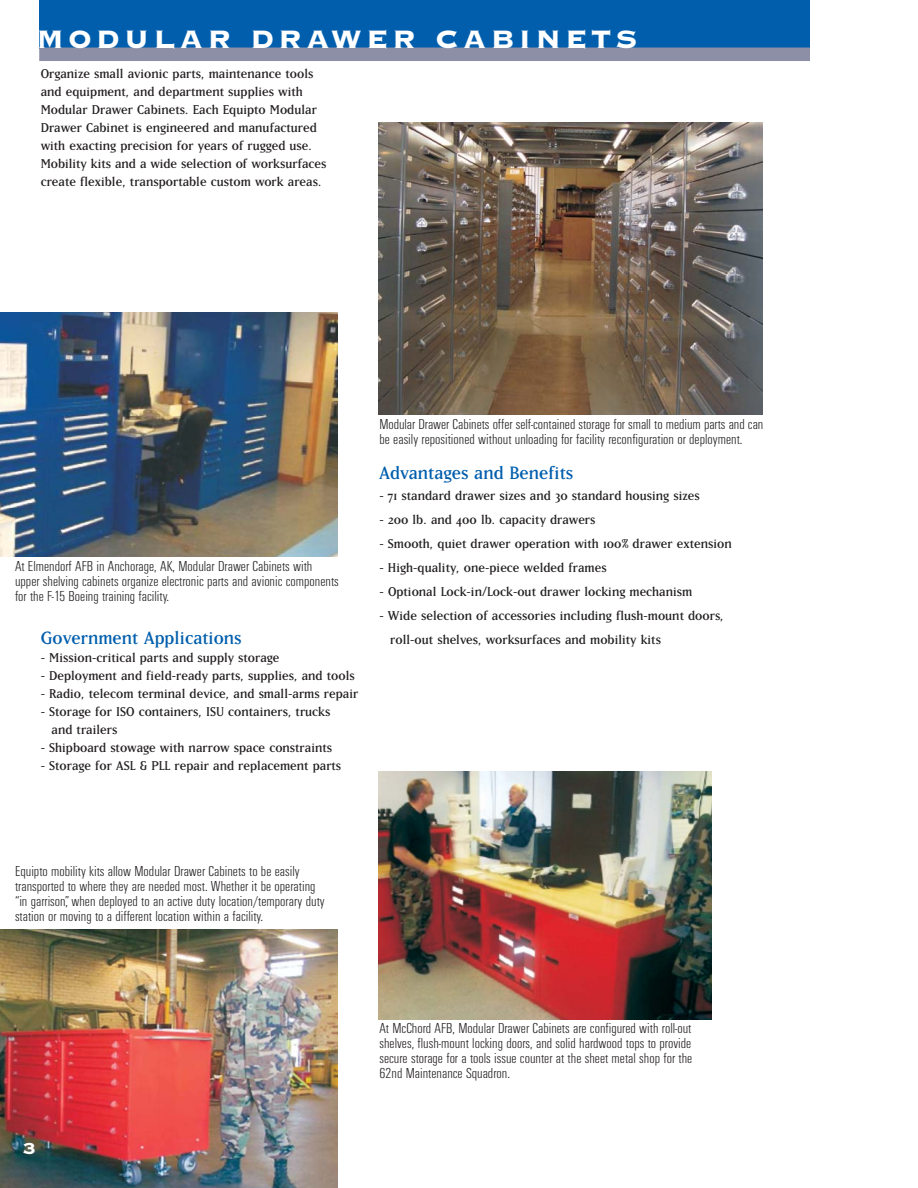
<style>
.page{position:relative;width:918px;height:1188px;background:#fff}
.page>*{position:absolute;margin:0;border:0;box-sizing:border-box;transform-origin:0 0}
.t1{font:33px "Copperplate Thirty Three BC";letter-spacing:.12em;color:#fff}
.t2{font:21px "Matrix";color:#005ead}
.t3{font:21px "Copperplate Thirty Three BC";color:#fff}
.t4{font:15px/18px "Matrix";color:#231f20}
.t5{font:15px/15px "U47";color:#231f20}
</style>
<div class="page">
<div style="left:39px;top:0;width:771px;height:49px;background:#005ead"></div>
<div style="left:39px;top:48px;width:771px;height:13px;background:#8d8fa7"></div>
<img style="left:0;top:930px;width:338px;height:258px">
<img style="left:0;top:313px;width:338px;height:244px">
<img style="left:378px;top:123px;width:385px;height:291px">
<img style="left:378px;top:772px;width:334px;height:248px">
<h1 class="t1" style="left:37px;top:17px;width:602px">MODULAR DRAWER CABINETS</h1>
<p class="t4" style="left:41px;top:64px;width:287px">Organize small avionic parts, maintenance tools and equipment, and department supplies with Modular Drawer Cabinets. Each Equipto Modular Drawer Cabinet is engineered and manufactured with exacting precision for years of rugged use.<br>Mobility kits and a wide selection of worksurfaces create flexible, transportable custom work areas.</p>
<p class="t5" style="left:15px;top:560px;width:325px">At Elmendorf AFB in Anchorage, AK, Modular Drawer Cabinets with upper shelving cabinets organize electronic parts and avionic components for the F-15 Boeing training facility.</p>
<p class="t5" style="left:380px;top:417px;width:385px">Modular Drawer Cabinets offer self-contained storage for small to medium parts and can be easily repositioned without unloading for facility reconfiguration or deployment.</p>
<h2 class="t2" style="left:379px;top:459px;width:195px">Advantages and Benefits</h2>
<p class="t4" style="left:379px;top:486px;width:322px">- 71 standard drawer sizes and 30 standard housing sizes</p>
<p class="t4" style="left:379px;top:510px;width:218px">- 200 lb. and 400 lb. capacity drawers</p>
<p class="t4" style="left:379px;top:534px;width:354px">- Smooth, quiet drawer operation with 100% drawer extension</p>
<p class="t4" style="left:379px;top:558px;width:229px">- High-quality, one-piece welded frames</p>
<p class="t4" style="left:379px;top:582px;width:314px">- Optional Lock-in/Lock-out drawer locking mechanism</p>
<p class="t4" style="left:379px;top:606px;width:346px">- Wide selection of accessories including flush-mount doors,</p>
<h2 class="t2" style="left:41px;top:624px;width:202px">Government Applications</h2>
<p class="t4" style="left:390px;top:630px;width:272px">roll-out shelves, worksurfaces and mobility kits</p>
<p class="t4" style="left:41px;top:648px;width:240px">- Mission-critical parts and supply storage</p>
<p class="t4" style="left:41px;top:666px;width:315px">- Deployment and field-ready parts, supplies, and tools</p>
<p class="t4" style="left:41px;top:684px;width:319px">- Radio, telecom terminal device, and small-arms repair</p>
<p class="t4" style="left:52px;top:702px;width:280px;text-indent:-11px">- Storage for ISO containers, ISU containers, trucks and trailers</p>
<p class="t4" style="left:41px;top:738px;width:293px">- Shipboard stowage with narrow space constraints</p>
<p class="t4" style="left:41px;top:756px;width:302px">- Storage for ASL &amp; PLL repair and replacement parts</p>
<p class="t5" style="left:15px;top:865px;width:311px">Equipto mobility kits allow Modular Drawer Cabinets to be easily transported to where they are needed most. Whether it be operating “in garrison”, when deployed to an active duty location/temporary duty station or moving to a different location within a facility.</p>
<h2 class="t3" style="left:23px;top:1135px;width:14px">3</h2>
<p class="t5" style="left:380px;top:1022px;width:314px;text-align:justify">At McChord AFB, Modular Drawer Cabinets are configured with roll-out shelves, flush-mount locking doors, and solid hardwood tops to provide secure storage for a tools issue counter at the sheet metal shop for the 62nd Maintenance Squadron.</p>
</div>
